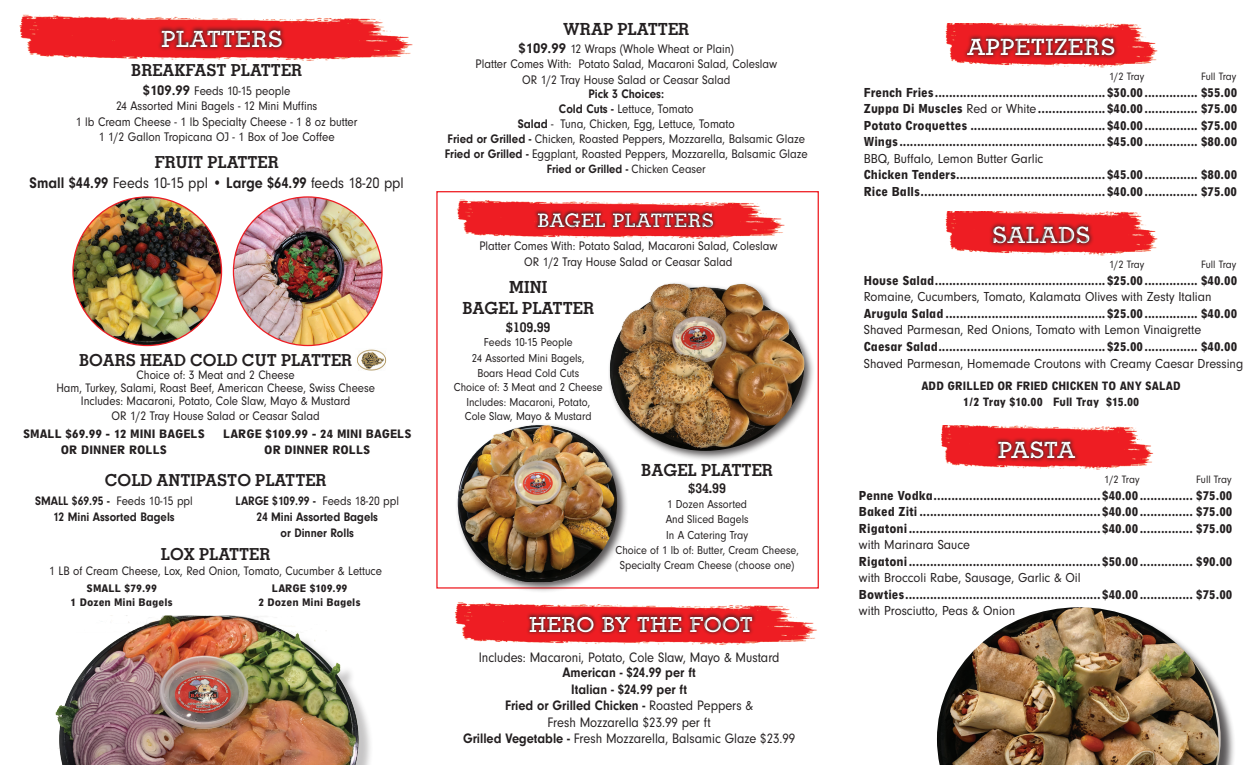
<style>
.page{position:relative;width:1260px;height:765px;background:#fff}
.page>*{position:absolute;margin:0;border:0;box-sizing:border-box;transform-origin:0 0}
.t1{font:500 24.62px "Memphis T";color:#fff;scale:1.04 1}
.t2{font:500 22.75px "Memphis T";color:#fff;scale:1.04 1}
.t3{font:500 20.62px "Memphis T";color:#fff;scale:1.04 1}
.t4{font:700 16.75px/20.8px "Memphis";color:#231f20;text-align:center}
.t5{font:700 16.5px "Memphis";color:#231f20}
.t6{font:16px "Neuzeit Gro T";color:#231f20;scale:.9 1}
.t7{font:700 14.25px/16.5px "Neuzeit Gro T";color:#231f20;text-align:center;scale:.9 1}
.t8{font:14.25px "Neuzeit Gro T";color:#231f20;scale:.9 1}
.t9{font:13.5px/16.5px "Neuzeit Gro T Blac Cond";color:#231f20;text-align:justify;scale:.94 1}
.t10{font:13.5px "Neuzeit Gro T";color:#231f20;scale:.94 1}
.t11{font:700 13.5px "Memphis";color:#231f20}
.t12{font:12.88px/15.5px "Neuzeit Gro T";color:#231f20;text-align:center;scale:.9 1}
.t13{font:12.75px/12.8px "Neuzeit Gro T";color:#231f20;text-align:center;scale:.9 1}
.t14{font:700 12.75px/16px "Neuzeit Gro T";color:#231f20;text-align:center;scale:.9 1}
.t15{font:12.75px/16px "Neuzeit Gro T Blac Cond";color:#231f20;text-align:center}
.t16{font:12.62px/15.4px "Neuzeit Gro T Blac Cond";color:#231f20;text-align:center;scale:.94 1}
.t17{font:700 12.5px "Neuzeit Gro T";color:#231f20;scale:.9 1}
.t18{font:12px/14.8px "Neuzeit Gro T";color:#231f20;text-align:center;scale:.9 1}
.t19{font:11.38px/14.4px "Neuzeit Gro T Blac Cond";color:#231f20;text-align:center}
.t20{font:11.12px "Neuzeit Gro T";letter-spacing:-.005em;color:#231f20;scale:.94 1}
.s1{font-weight:700;font-size:14.5px}
.s2{font-weight:700}
.s3{font-weight:400}
.s4{font-weight:700;font-size:14.62px}
.s5{font-family:"Neuzeit Gro T"}
</style>
<div class="page">
<img style="left:19px;top:14px;width:394px;height:47px">
<img style="left:945px;top:211px;width:213px;height:45px">
<div style="left:147px;top:24px;width:150px;height:29px;background:#231f20;opacity:.75"></div>
<div style="left:979px;top:221px;width:126px;height:28px;background:#231f20;opacity:.75"></div>
<img style="left:357px;top:349px;width:29px;height:22px">
<div style="left:58px;top:618px;width:315px;height:147px;background:#231f20;opacity:.26"></div>
<img style="left:55px;top:615px;width:309px;height:150px">
<img style="left:73px;top:197px;width:149px;height:149px;border-radius:74px">
<img style="left:233px;top:197px;width:149px;height:149px;border-radius:74px">
<img style="left:457px;top:199px;width:328px;height:40px">
<div style="left:525px;top:207px;width:201px;height:25px;background:#231f20;opacity:.75"></div>
<div style="left:608px;top:281px;width:208px;height:181px;background:#231f20;opacity:.75"></div>
<img style="left:608px;top:283px;width:196px;height:168px">
<div style="left:455px;top:423px;width:174px;height:170px;background:#231f20;opacity:.75"></div>
<img style="left:458px;top:424px;width:159px;height:158px">
<img style="left:454px;top:602px;width:363px;height:43px">
<div style="left:516px;top:610px;width:250px;height:28px;background:#231f20;opacity:.75"></div>
<img style="left:945px;top:23px;width:213px;height:45px">
<div style="left:964px;top:33px;width:165px;height:28px;background:#fff;opacity:.75"></div>
<div style="left:964px;top:33px;width:165px;height:24px;background:#231f20;opacity:.75"></div>
<img style="left:941px;top:426px;width:213px;height:44px">
<div style="left:984px;top:435px;width:106px;height:29px;background:#231f20;opacity:.75"></div>
<div style="left:938px;top:609px;width:298px;height:156px;background:#231f20;opacity:.75"></div>
<img style="left:937px;top:607px;width:284px;height:158px">
<h1 class="t1" style="left:161px;top:25px;width:119px">PLATTERS</h1>
<p class="t5" style="left:131px;top:60px;width:172px">BREAKFAST PLATTER</p>
<p class="t12" style="left:76px;top:83px;width:314px"><span class="s1">$109.99</span> Feeds 10-15 people<br>24 Assorted Mini Bagels - 12 Mini Muffins<br>1 lb Cream Cheese - 1 lb Specialty Cheese - 1 8 oz butter 1 1/2 Gallon Tropicana OJ - 1 Box of Joe Coffee</p>
<p class="t5" style="left:155px;top:152px;width:126px">FRUIT PLATTER</p>
<p class="t6" style="left:30px;top:174px;width:417px"><span class="s2">Small $44.99</span> Feeds 10-15 ppl • <span class="s2">Large $64.99</span> feeds 18-20 ppl</p>
<p class="t5" style="left:79px;top:350px;width:275px">BOARS HEAD COLD CUT PLATTER</p>
<p class="t13" style="left:56px;top:369px;width:356px">Choice of: 3 Meat and 2 Cheese<br>Ham, Turkey, Salami, Roast Beef, American Cheese, Swiss Cheese<br>Includes: Macaroni, Potato, Cole Slaw, Mayo &amp; Mustard</p>
<p class="t12" style="left:112px;top:408px;width:233px">OR 1/2 Tray House Salad or Ceasar Salad</p>
<p class="t15" style="left:23px;top:426px;width:183px">SMALL $69.99 - 12 MINI BAGELS<br>OR DINNER ROLLS</p>
<p class="t15" style="left:223px;top:426px;width:190px">LARGE $109.99 - 24 MINI BAGELS<br>OR DINNER ROLLS</p>
<p class="t5" style="left:105px;top:469px;width:223px">COLD ANTIPASTO PLATTER</p>
<p class="t14" style="left:35px;top:492px;width:177px">SMALL $69.95 - <span class="s3">Feeds 10-15 ppl<br></span>12 Mini Assorted Bagels</p>
<p class="t14" style="left:236px;top:492px;width:183px">LARGE $109.99 - <span class="s3">Feeds 18-20 ppl<br></span>24 Mini Assorted Bagels<br>or Dinner Rolls</p>
<p class="t5" style="left:161px;top:544px;width:111px">LOX PLATTER</p>
<p class="t13" style="left:49px;top:565px;width:371px">1 LB of Cream Cheese, Lox, Red Onion, Tomato, Cucumber &amp; Lettuce</p>
<p class="t19" style="left:71px;top:581px;width:104px">SMALL $79.99<br>1 Dozen Mini Bagels</p>
<p class="t19" style="left:258px;top:581px;width:104px">LARGE $109.99<br>2 Dozen Mini Bagels</p>
<p class="t4" style="left:563px;top:19px;width:128px">WRAP PLATTER</p>
<p class="t12" style="left:476px;top:41px;width:337px"><span class="s4">$109.99</span> 12 Wraps (Whole Wheat or Plain)<br>Platter Comes With: Potato Salad, Macaroni Salad, Coleslaw<br>OR 1/2 Tray House Salad or Ceasar Salad</p>
<p class="t12" style="left:445px;top:86px;width:405px;line-height:14.9px"><span class="s2">Pick 3 Choices:<br>Cold Cuts -</span> Lettuce, Tomato<br><span class="s2">Salad</span> - Tuna, Chicken, Egg, Lettuce, Tomato<br><span class="s2">Fried or Grilled -</span> Chicken, Roasted Peppers, Mozzarella, Balsamic Glaze <span class="s2">Fried or Grilled -</span> Eggplant, Roasted Peppers, Mozzarella, Balsamic Glaze</p>
<p class="t17" style="left:547px;top:162px;width:178px">Fried or Grilled - <span class="s3">Chicken Ceaser</span></p>
<h3 class="t3" style="left:537px;top:208px;width:171px">BAGEL PLATTERS</h3>
<p class="t12" style="left:479px;top:239px;width:333px">Platter Comes With: Potato Salad, Macaroni Salad, Coleslaw<br>OR 1/2 Tray House Salad or Ceasar Salad</p>
<p class="t4" style="left:462px;top:277px;width:133px">MINI<br>BAGEL PLATTER</p>
<p class="t11" style="left:506px;top:319px;width:46px">$109.99</p>
<p class="t18" style="left:454px;top:335px;width:167px">Feeds 10-15 People<br>24 Assorted Mini Bagels,<br>Boars Head Cold Cuts<br>Choice of: 3 Meat and 2 Cheese<br>Includes: Macaroni, Potato,<br>Cole Slaw, Mayo &amp; Mustard</p>
<p class="t4" style="left:641px;top:459px;width:133px">BAGEL PLATTER</p>
<p class="t11" style="left:689px;top:480px;width:39px">$34.99</p>
<p class="t18" style="left:616px;top:497px;width:205px;line-height:15.4px">1 Dozen Assorted<br>And Sliced Bagels<br>In A Catering Tray<br>Choice of 1 lb of: Butter, Cream Cheese,<br>Specialty Cream Cheese (choose one)</p>
<h2 class="t2" style="left:529px;top:611px;width:217px">HERO BY THE FOOT</h2>
<p class="t8" style="left:479px;top:649px;width:336px">Includes: Macaroni, Potato, Cole Slaw, Mayo &amp; Mustard</p>
<p class="t7" style="left:463px;top:664px;width:371px">American - $24.99 per ft<br>Italian - $24.99 per ft<br>Fried or Grilled Chicken - <span class="s3">Roasted Peppers &amp;<br>Fresh Mozzarella $23.99 per ft<br></span>Grilled Vegetable - <span class="s3">Fresh Mozzarella, Balsamic Glaze $23.99</span></p>
<h1 class="t1" style="left:967px;top:33px;width:144px">APPETIZERS</h1>
<p class="t20" style="left:1109px;top:71px;width:39px">1/2 Tray</p>
<p class="t20" style="left:1201px;top:71px;width:39px">Full Tray</p>
<p class="t9" style="left:864px;top:84px;width:399px">French Fries................................................$30.00............... $55.00<br>Zuppa Di Muscles <span class="s5">Red or White</span>...................$40.00............... $75.00<br>Potato Croquettes ......................................$40.00............... $75.00<br>Wings..........................................................$45.00............... $80.00</p>
<p class="t10" style="left:864px;top:151px;width:193px">BBQ, Buffalo, Lemon Butter Garlic</p>
<p class="t9" style="left:864px;top:166px;width:399px">Chicken Tenders..........................................$45.00............... $80.00<br>Rice Balls....................................................$40.00............... $75.00</p>
<h1 class="t1" style="left:992px;top:221px;width:96px">SALADS</h1>
<p class="t20" style="left:1109px;top:259px;width:39px">1/2 Tray</p>
<p class="t20" style="left:1201px;top:259px;width:39px">Full Tray</p>
<p class="t9" style="left:864px;top:272px;width:399px">House Salad................................................$25.00............... $40.00</p>
<p class="t10" style="left:864px;top:290px;width:372px">Romaine, Cucumbers, Tomato, Kalamata Olives with Zesty Italian</p>
<p class="t9" style="left:864px;top:305px;width:399px">Arugula Salad .............................................$25.00............... $40.00</p>
<p class="t10" style="left:864px;top:323px;width:361px">Shaved Parmesan, Red Onions, Tomato with Lemon Vinaigrette</p>
<p class="t9" style="left:864px;top:338px;width:399px">Caesar Salad...............................................$25.00............... $40.00</p>
<p class="t10" style="left:864px;top:356px;width:405px">Shaved Parmesan, Homemade Croutons with Creamy Caesar Dressing</p>
<p class="t16" style="left:921px;top:378px;width:277px">ADD GRILLED OR FRIED CHICKEN TO ANY SALAD<br>1/2 Tray $10.00 Full Tray $15.00</p>
<h1 class="t1" style="left:997px;top:436px;width:76px">PASTA</h1>
<p class="t20" style="left:1104px;top:473px;width:39px">1/2 Tray</p>
<p class="t20" style="left:1196px;top:473px;width:39px">Full Tray</p>
<p class="t9" style="left:859px;top:487px;width:399px">Penne Vodka...............................................$40.00............... $75.00<br>Baked Ziti ...................................................$40.00............... $75.00<br>Rigatoni......................................................$40.00............... $75.00</p>
<p class="t10" style="left:859px;top:537px;width:120px">with Marinara Sauce</p>
<p class="t9" style="left:859px;top:553px;width:399px">Rigatoni......................................................$50.00............... $90.00</p>
<p class="t10" style="left:859px;top:570px;width:237px">with Broccoli Rabe, Sausage, Garlic &amp; Oil</p>
<p class="t9" style="left:859px;top:586px;width:399px">Bowties.......................................................$40.00............... $75.00</p>
<p class="t10" style="left:859px;top:603px;width:168px">with Prosciutto, Peas &amp; Onion</p>
</div>
